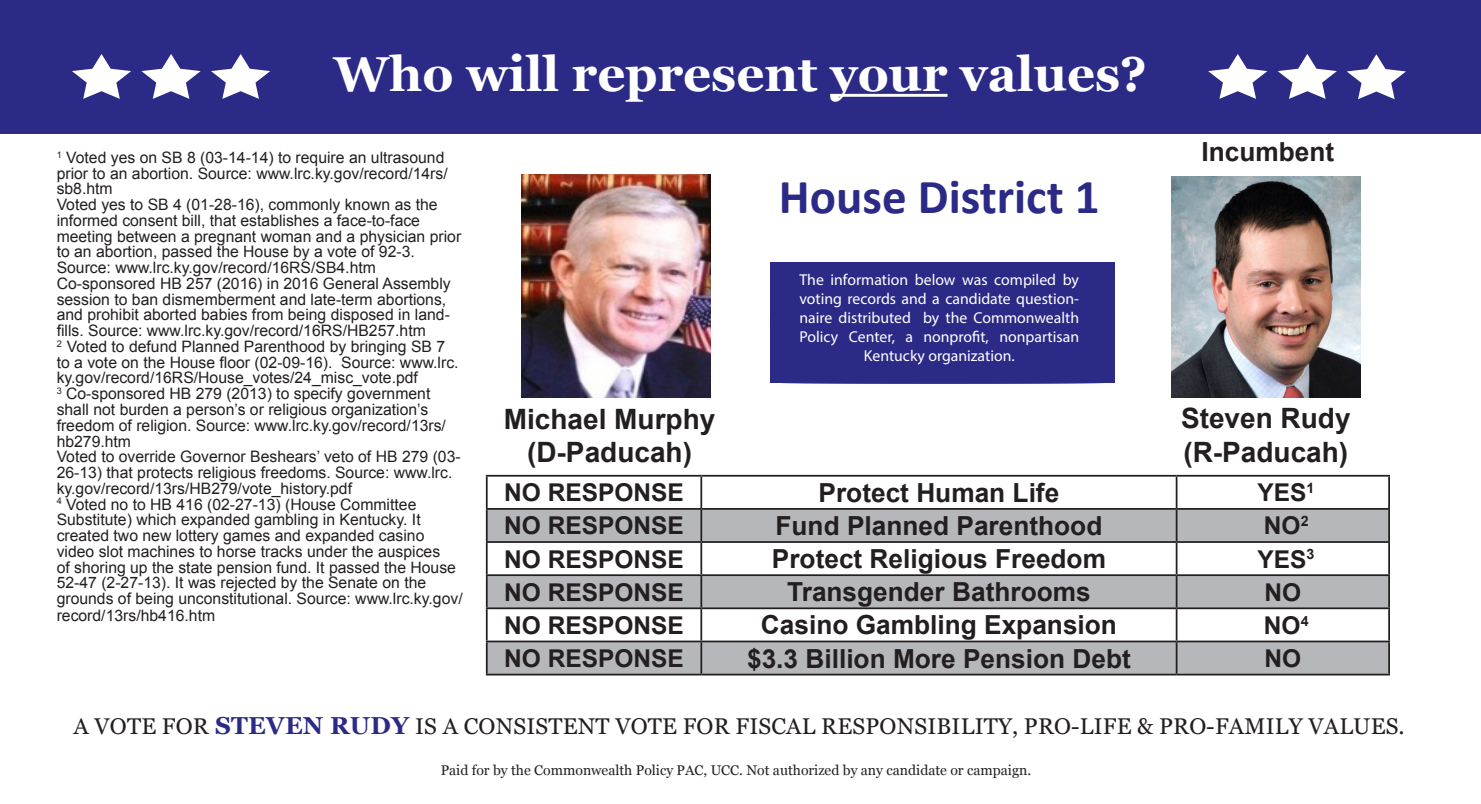
<style>
.page{position:relative;width:1481px;height:804px;background:#fff}
.page>*{position:absolute;margin:0;border:0;box-sizing:border-box;transform-origin:0 0}
.t1{font:700 49px "Georgia";color:#fff}
.t2{font:700 49px "Calibri";color:#2b2a87}
.t3{font:700 28px/33.6px "Arial";color:#231f20;text-align:center}
.t4{font:700 26.25px "Arial";color:#231f20}
.t5{font:700 24.5px "Arial";color:#231f20}
.t6{font:22.75px "Georgia";letter-spacing:.01em;color:#231f20}
.t7{font:15.75px/15.8px "Arial";color:#231f20}
.t8{font:15.75px/18.9px "Myriad Pro";color:#fff;text-align:center}
.t9{font:14px "Georgia";color:#231f20}
.s1{font-weight:700;font-size:24.5px;color:#2b2a87}
</style>
<div class="page">
<div style="left:0;top:0;width:1480px;height:134px;background:#2b2a87"></div>
<hr style="left:830px;top:94px;width:117px;height:3px;background:#fff">
<svg style="left:1208px;top:54px;width:59px;height:45px"></svg>
<svg style="left:1277px;top:54px;width:60px;height:45px"></svg>
<svg style="left:72px;top:54px;width:59px;height:45px"></svg>
<svg style="left:141px;top:54px;width:60px;height:45px"></svg>
<svg style="left:211px;top:54px;width:59px;height:45px"></svg>
<svg style="left:1346px;top:54px;width:60px;height:45px"></svg>
<img style="left:1171px;top:176px;width:189px;height:221px">
<img style="left:521px;top:174px;width:189px;height:223px">
<div style="left:769px;top:262px;width:346px;height:122px;background:#2b2a87"></div>
<svg style="left:487px;top:509px;width:901px;height:164px;fill:#b6b7bb"></svg>
<hr style="left:486px;top:474px;width:215px;height:2px;background:#231f20">
<hr style="left:486px;top:476px;width:1px;height:32px;background:#231f20">
<hr style="left:701px;top:474px;width:475px;height:2px;background:#231f20">
<hr style="left:700px;top:476px;width:2px;height:32px;background:#231f20">
<hr style="left:1176px;top:474px;width:214px;height:2px;background:#231f20">
<hr style="left:1175px;top:476px;width:2px;height:32px;background:#231f20">
<hr style="left:1388px;top:476px;width:2px;height:32px;background:#231f20">
<hr style="left:486px;top:508px;width:215px;height:1px;background:#231f20">
<hr style="left:486px;top:509px;width:1px;height:32px;background:#231f20">
<hr style="left:701px;top:508px;width:475px;height:1px;background:#231f20">
<hr style="left:700px;top:509px;width:2px;height:32px;background:#231f20">
<hr style="left:1176px;top:508px;width:214px;height:1px;background:#231f20">
<hr style="left:1175px;top:509px;width:2px;height:32px;background:#231f20">
<hr style="left:1388px;top:509px;width:2px;height:32px;background:#231f20">
<hr style="left:486px;top:541px;width:215px;height:1px;background:#231f20">
<hr style="left:486px;top:542px;width:1px;height:32px;background:#231f20">
<hr style="left:701px;top:541px;width:475px;height:1px;background:#231f20">
<hr style="left:700px;top:542px;width:2px;height:32px;background:#231f20">
<hr style="left:1176px;top:541px;width:214px;height:1px;background:#231f20">
<hr style="left:1175px;top:542px;width:2px;height:32px;background:#231f20">
<hr style="left:1388px;top:542px;width:2px;height:32px;background:#231f20">
<hr style="left:486px;top:574px;width:215px;height:2px;background:#231f20">
<hr style="left:486px;top:576px;width:1px;height:31px;background:#231f20">
<hr style="left:701px;top:574px;width:475px;height:2px;background:#231f20">
<hr style="left:700px;top:576px;width:2px;height:31px;background:#231f20">
<hr style="left:1176px;top:574px;width:214px;height:2px;background:#231f20">
<hr style="left:1175px;top:576px;width:2px;height:31px;background:#231f20">
<hr style="left:1388px;top:576px;width:2px;height:31px;background:#231f20">
<hr style="left:486px;top:607px;width:215px;height:2px;background:#231f20">
<hr style="left:486px;top:609px;width:1px;height:31px;background:#231f20">
<hr style="left:701px;top:607px;width:475px;height:2px;background:#231f20">
<hr style="left:700px;top:609px;width:2px;height:31px;background:#231f20">
<hr style="left:1176px;top:607px;width:214px;height:2px;background:#231f20">
<hr style="left:1175px;top:609px;width:2px;height:31px;background:#231f20">
<hr style="left:1388px;top:609px;width:2px;height:31px;background:#231f20">
<hr style="left:486px;top:640px;width:215px;height:2px;background:#231f20">
<hr style="left:486px;top:642px;width:1px;height:31px;background:#231f20">
<hr style="left:701px;top:640px;width:475px;height:2px;background:#231f20">
<hr style="left:700px;top:642px;width:2px;height:31px;background:#231f20">
<hr style="left:1176px;top:640px;width:214px;height:2px;background:#231f20">
<hr style="left:1175px;top:642px;width:2px;height:31px;background:#231f20">
<hr style="left:1388px;top:642px;width:2px;height:31px;background:#231f20">
<hr style="left:486px;top:673px;width:215px;height:2px;background:#231f20">
<hr style="left:701px;top:673px;width:475px;height:2px;background:#231f20">
<hr style="left:1176px;top:673px;width:214px;height:2px;background:#231f20">
<h1 class="t1" style="left:334px;top:42px;width:814px">Who will represent your values?</h1>
<p class="t7" style="left:57px;top:149px;width:407px"><sup>1</sup> Voted yes on SB 8 (03-14-14) to require an ultrasound prior to an abortion. Source: www.lrc.ky.gov/record/14rs/ sb8.htm<br>Voted yes to SB 4 (01-28-16), commonly known as the informed consent bill, that establishes a face-to-face meeting between a pregnant woman and a physician prior to an abortion, passed the House by a vote of 92-3.<br>Source: www.lrc.ky.gov/record/16RS/SB4.htm Co-sponsored HB 257 (2016) in 2016 General Assembly session to ban dismemberment and late-term abortions, and prohibit aborted babies from being disposed in land&shy;fills. Source: www.lrc.ky.gov/record/16RS/HB257.htm<br><sup>2</sup> Voted to defund Planned Parenthood by bringing SB 7<br>to a vote on the House floor (02-09-16). Source: www.lrc. ky.gov/record/16RS/House_votes/24_misc_vote.pdf<br><sup>3</sup> Co-sponsored HB 279 (2013) to specify government shall not burden a person’s or religious organization’s freedom of religion. Source: www.lrc.ky.gov/record/13rs/ hb279.htm<br>Voted to override Governor Beshears’ veto of HB 279 (03- 26-13) that protects religious freedoms. Source: www.lrc. ky.gov/record/13rs/HB279/vote_history.pdf<br><sup>4</sup> Voted no to HB 416 (02-27-13) (House Committee Substitute) which expanded gambling in Kentucky. It created two new lottery games and expanded casino video slot machines to horse tracks under the auspices<br>of shoring up the state pension fund. It passed the House 52-47 (2-27-13). It was rejected by the Senate on the grounds of being unconstitutional. Source: www.lrc.ky.gov/ record/13rs/hb416.htm</p>
<h2 class="t3" style="left:504px;top:402px;width:213px">Michael Murphy (D-Paducah)</h2>
<h1 class="t2" style="left:779px;top:162px;width:322px">House District 1</h1>
<p class="t8" style="left:799px;top:270px;width:281px">The information below was compiled by voting records and a candidate question&shy;naire distributed by the Commonwealth Policy Center, a nonprofit, nonpartisan Kentucky organization.</p>
<h3 class="t4" style="left:1201px;top:133px;width:134px">Incumbent</h3>
<h2 class="t3" style="left:1181px;top:401px;width:171px;text-align:left">Steven Rudy (R-Paducah)</h2>
<h3 class="t5" style="left:504px;top:475px;width:181px">NO RESPONSE</h3>
<h3 class="t4" style="left:818px;top:474px;width:242px">Protect Human Life</h3>
<h3 class="t5" style="left:1257px;top:475px;width:58px">YES<sup>1</sup></h3>
<h3 class="t5" style="left:504px;top:508px;width:181px">NO RESPONSE</h3>
<h3 class="t4" style="left:775px;top:507px;width:328px">Fund Planned Parenthood</h3>
<h3 class="t5" style="left:1263px;top:508px;width:46px">NO<sup>2</sup></h3>
<h3 class="t5" style="left:504px;top:541px;width:181px">NO RESPONSE</h3>
<h3 class="t4" style="left:772px;top:540px;width:336px">Protect Religious Freedom</h3>
<h3 class="t5" style="left:1257px;top:541px;width:58px">YES<sup>3</sup></h3>
<h3 class="t5" style="left:504px;top:574px;width:181px">NO RESPONSE</h3>
<h3 class="t4" style="left:787px;top:573px;width:305px">Transgender Bathrooms</h3>
<h3 class="t5" style="left:1264px;top:574px;width:38px">NO</h3>
<h3 class="t5" style="left:504px;top:607px;width:181px">NO RESPONSE</h3>
<h3 class="t4" style="left:761px;top:606px;width:357px">Casino Gambling Expansion</h3>
<h3 class="t5" style="left:1263px;top:607px;width:46px">NO<sup>4</sup></h3>
<h3 class="t5" style="left:504px;top:640px;width:181px">NO RESPONSE</h3>
<h3 class="t4" style="left:747px;top:639px;width:385px">$3.3 Billion More Pension Debt</h3>
<h3 class="t5" style="left:1264px;top:640px;width:38px">NO</h3>
<h3 class="t6" style="left:73px;top:712px;width:1332px">A VOTE FOR <span class="s1">STEVEN RUDY</span> IS A CONSISTENT VOTE FOR FISCAL RESPONSIBILITY, PRO-LIFE &amp; PRO-FAMILY VALUES.</h3>
<p class="t9" style="left:441px;top:761px;width:592px">Paid for by the Commonwealth Policy PAC, UCC. Not authorized by any candidate or campaign.</p>
</div>
